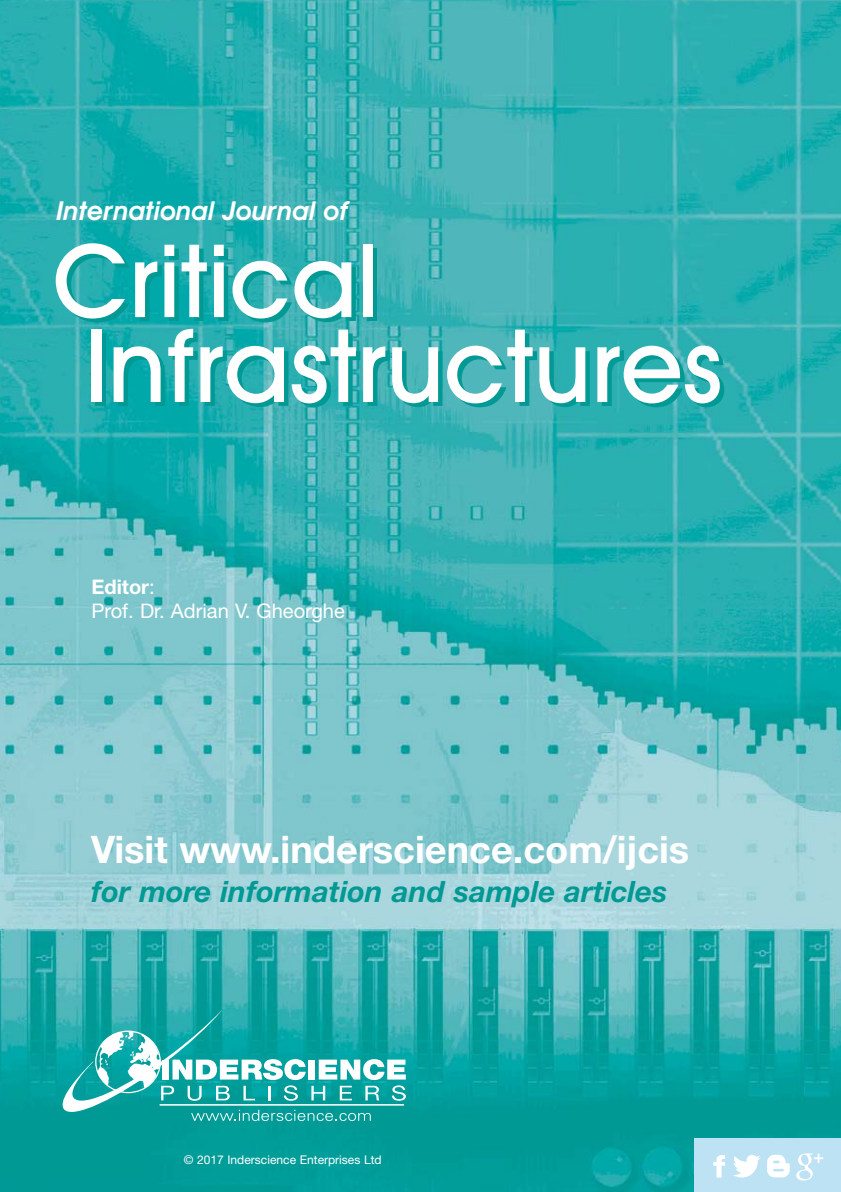
<style>
.page{position:relative;width:841px;height:1192px;background:#fff}
.page>*{position:absolute;margin:0;border:0;box-sizing:border-box;transform-origin:0 0}
.t1{font:500 101.8px/84.8px "Avant Garde IT Cby BT";color:#fff}
.t2{font:700 38px "Helvetica Neue";color:#fff}
.t3{font:italic 700 29.4px "Helvetica Neue";color:#009994}
.t4{font:italic 600 26.2px "Avant Garde IT Cby BT";color:#fff}
.t5{font:20px/24.4px "Helvetica Neue";color:#fff}
.t6{font:12px "Helvetica Neue";color:#fff}
.s1{font-weight:700}
</style>
<div class="page">
<img style="left:0;top:0;width:840px;height:1191px">
<svg style="left:63px;top:1010px;width:343px;height:110px;background:#36b2b0"></svg>
<div style="left:694px;top:1138px;width:146px;height:53px;background:#bde2f4"></div>
<svg style="left:713px;top:1155px;width:12px;height:22px"></svg>
<svg style="left:733px;top:1155px;width:27px;height:22px"></svg>
<svg style="left:767px;top:1154px;width:22px;height:23px"></svg>
<svg style="left:796px;top:1153px;width:27px;height:27px"></svg>
<p class="t4" style="left:57px;top:195px;width:293px">International Journal of</p>
<h1 class="t1" style="left:85px;top:238px;width:639px;text-indent:-32px">Critical<br>Infrastructures</h1>
<p class="t5" style="left:91px;top:576px;width:255px"><span class="s1">Editor</span>:<br>Prof. Dr. Adrian V. Gheorghe</p>
<p class="t2" style="left:91px;top:827px;width:599px">Visit www.inderscience.com/ijcis</p>
<p class="t3" style="left:91px;top:874px;width:577px">for more information and sample articles</p>
<p class="t6" style="left:184px;top:1155px;width:199px">© 2017 Inderscience Enterprises Ltd</p>
</div>
